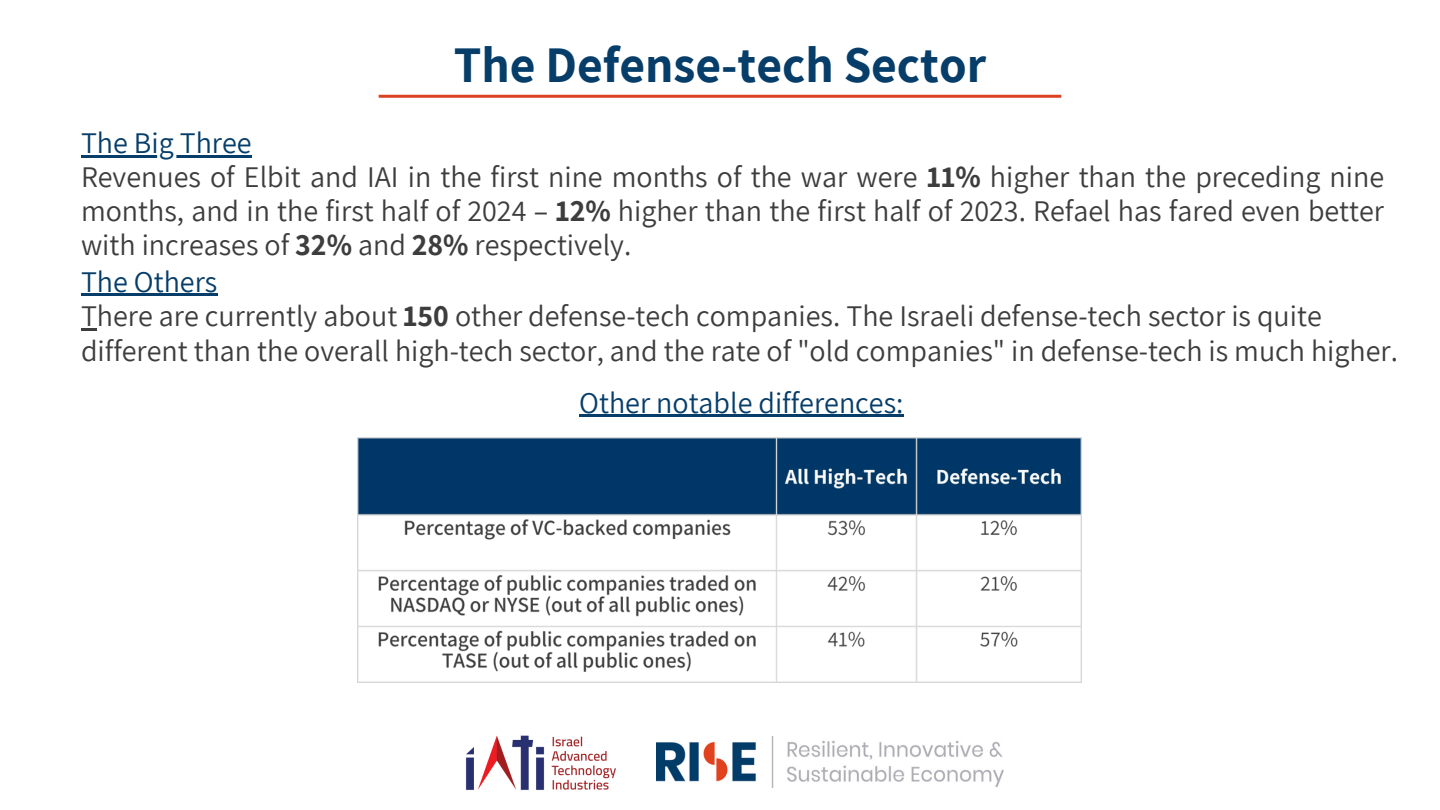
<style>
.page{position:relative;width:1440px;height:810px;background:#fff}
.page>*{position:absolute;margin:0;border:0;box-sizing:border-box;transform-origin:0 0}
.t1{font:700 50px "Assistant";color:#063d69}
.t2{font:30px/33.8px "Assistant";color:#3d3d3d;text-align:justify}
.t3{font:30px "Assistant";color:#063d69}
.s1{font-weight:700}
</style>
<div class="page">
<img style="left:657px;top:737px;width:347px;height:50px">
<img style="left:465px;top:735px;width:151px;height:55px">
<hr style="left:379px;top:95px;width:682px;height:3px;background:#dc4121">
<img style="left:358px;top:437px;width:724px;height:246px">
<hr style="left:81px;top:155px;width:171px;height:3px;background:#063d69">
<hr style="left:81px;top:293px;width:136px;height:3px;background:#063d69">
<hr style="left:81px;top:328px;width:16px;height:3px;background:#3d3d3d">
<hr style="left:579px;top:414px;width:324px;height:3px;background:#063d69">
<p class="t1" style="left:454px;top:31px;width:534px">The Defense-tech Sector</p>
<p class="t3" style="left:81px;top:123px;width:172px">The Big Three</p>
<p class="t2" style="left:81px;top:159px;width:1305px">Revenues of Elbit and IAI in the first nine months of the war were <span class="s1">11%</span> higher than the preceding nine months, and in the first half of 2024 – <span class="s1">12%</span> higher than the first half of 2023. Refael has fared even better with increases of <span class="s1">32%</span> and <span class="s1">28%</span> respectively.</p>
<p class="t3" style="left:81px;top:261px;width:138px">The Others</p>
<p class="t2" style="left:81px;top:298px;width:1318px;line-height:34.5px">There are currently about <span class="s1">150</span> other defense-tech companies. The Israeli defense-tech sector is quite different than the overall high-tech sector, and the rate of "old companies" in defense-tech is much higher.</p>
<p class="t3" style="left:579px;top:382px;width:326px">Other notable differences:</p>
</div>
